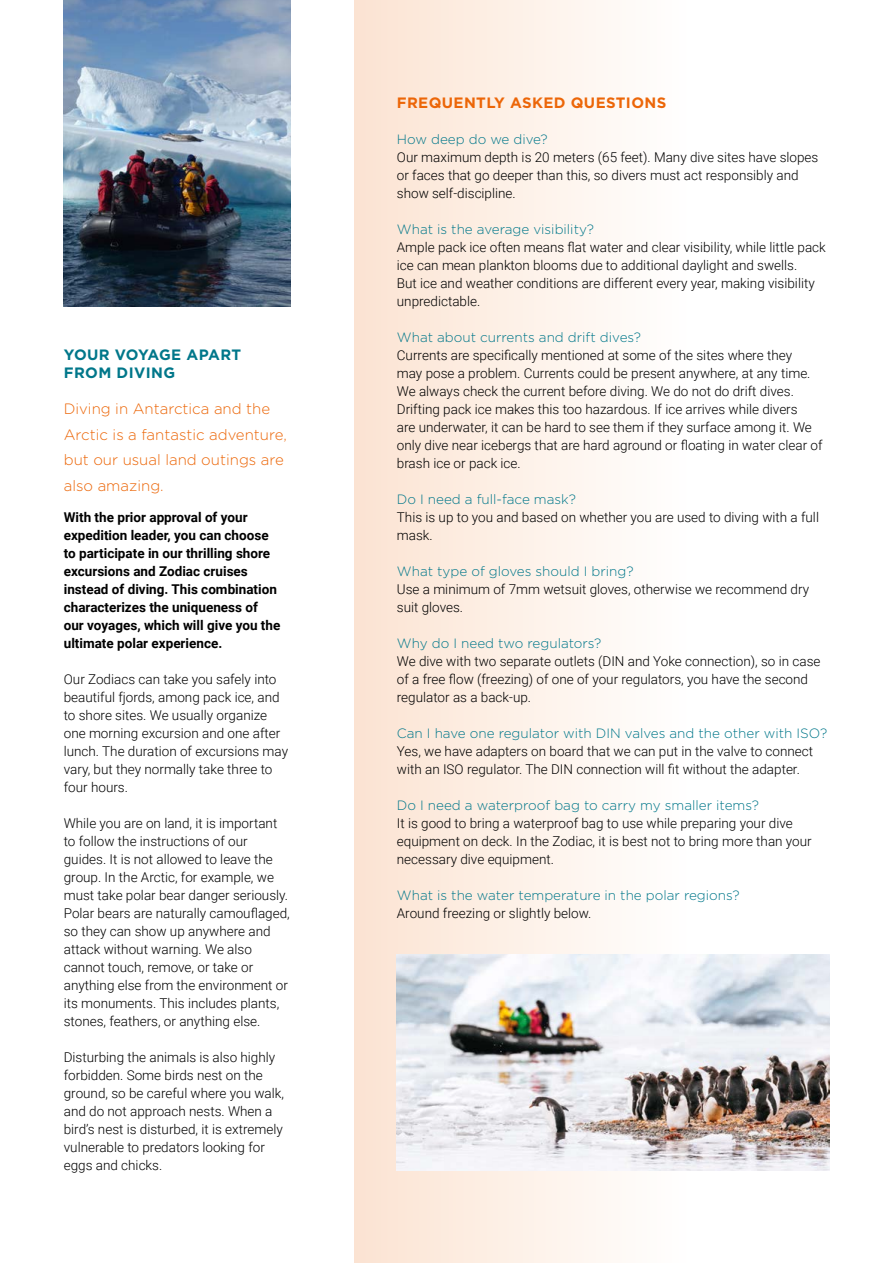
<style>
.page{position:relative;width:893px;height:1263px;background:#fff}
.page>*{position:absolute;margin:0;border:0;box-sizing:border-box;transform-origin:0 0}
.t1{font:300 15px/25.5px "Gotham Rounded";color:#ec6608}
.t2{font:700 15px/18px "Gotham";letter-spacing:.025em;color:#00778a}
.t3{font:700 15px "Gotham";letter-spacing:.025em;color:#ec6608}
.t4{font:300 13.5px/18px "Roboto";color:#000}
.t5{font:300 13.5px "Gotham";color:#00778a}
.t6{font:700 13.5px/18px "Roboto";color:#000}
</style>
<div class="page">
<div style="left:354px;top:0;width:362px;height:1263px;background:linear-gradient(to right,#fbe3d2,#fff)"></div>
<img style="left:64px;top:0;width:227px;height:306px">
<img style="left:397px;top:954px;width:432px;height:216px">
<p class="t2" style="left:64px;top:345px;width:179px">YOUR VOYAGE APART<br>FROM DIVING</p>
<p class="t1" style="left:64px;top:395px;width:224px">Diving in Antarctica and the<br>Arctic is a fantastic adventure, but our usual land outings are also amazing.</p>
<p class="t6" style="left:64px;top:508px;width:218px">With the prior approval of your expedition leader, you can choose to participate in our thrilling shore excursions and Zodiac cruises instead of diving. This combination characterizes the uniqueness of our voyages, which will give you the ultimate polar experience.</p>
<p class="t4" style="left:64px;top:670px;width:226px">Our Zodiacs can take you safely into beautiful fjords, among pack ice, and to shore sites. We usually organize one morning excursion and one after lunch. The duration of excursions may vary, but they normally take three to four hours.</p>
<p class="t4" style="left:64px;top:814px;width:228px">While you are on land, it is important to follow the instructions of our guides. It is not allowed to leave the group. In the Arctic, for example, we must take polar bear danger seriously.<br>Polar bears are naturally camouflaged, so they can show up anywhere and attack without warning. We also cannot touch, remove, or take or anything else from the environment or its monuments. This includes plants, stones, feathers, or anything else.</p>
<p class="t4" style="left:64px;top:1048px;width:222px">Disturbing the animals is also highly forbidden. Some birds nest on the ground, so be careful where you walk, and do not approach nests. When a bird’s nest is disturbed, it is extremely vulnerable to predators looking for eggs and chicks.</p>
<p class="t3" style="left:397px;top:94px;width:271px">FREQUENTLY ASKED QUESTIONS</p>
<p class="t5" style="left:397px;top:132px;width:152px">How deep do we dive?</p>
<p class="t4" style="left:397px;top:148px;width:423px">Our maximum depth is 20 meters (65 feet). Many dive sites have slopes or faces that go deeper than this, so divers must act responsibly and show self-discipline.</p>
<p class="t5" style="left:397px;top:222px;width:199px">What is the average visibility?</p>
<p class="t4" style="left:397px;top:238px;width:430px">Ample pack ice often means flat water and clear visibility, while little pack ice can mean plankton blooms due to additional daylight and swells.<br>But ice and weather conditions are different every year, making visibility unpredictable.</p>
<p class="t5" style="left:397px;top:330px;width:246px">What about currents and drift dives?</p>
<p class="t4" style="left:397px;top:346px;width:427px">Currents are specifically mentioned at some of the sites where they<br>may pose a problem. Currents could be present anywhere, at any time.<br>We always check the current before diving. We do not do drift dives.<br>Drifting pack ice makes this too hazardous. If ice arrives while divers<br>are underwater, it can be hard to see them if they surface among it. We only dive near icebergs that are hard aground or floating in water clear of brash ice or pack ice.</p>
<p class="t5" style="left:397px;top:492px;width:181px">Do I need a full-face mask?</p>
<p class="t4" style="left:397px;top:508px;width:424px">This is up to you and based on whether you are used to diving with a full mask.</p>
<p class="t5" style="left:397px;top:564px;width:238px">What type of gloves should I bring?</p>
<p class="t4" style="left:397px;top:580px;width:414px">Use a minimum of 7mm wetsuit gloves, otherwise we recommend dry suit gloves.</p>
<p class="t5" style="left:397px;top:636px;width:206px">Why do I need two regulators?</p>
<p class="t4" style="left:397px;top:652px;width:425px">We dive with two separate outlets (DIN and Yoke connection), so in case of a free flow (freezing) of one of your regulators, you have the second regulator as a back-up.</p>
<p class="t5" style="left:397px;top:726px;width:432px">Can I have one regulator with DIN valves and the other with ISO?</p>
<p class="t4" style="left:397px;top:742px;width:418px">Yes, we have adapters on board that we can put in the valve to connect with an ISO regulator. The DIN connection will fit without the adapter.</p>
<p class="t5" style="left:397px;top:798px;width:363px">Do I need a waterproof bag to carry my smaller items?</p>
<p class="t4" style="left:397px;top:814px;width:416px">It is good to bring a waterproof bag to use while preparing your dive equipment on deck. In the Zodiac, it is best not to bring more than your necessary dive equipment.</p>
<p class="t5" style="left:397px;top:888px;width:344px">What is the water temperature in the polar regions?</p>
<p class="t4" style="left:397px;top:904px;width:196px">Around freezing or slightly below.</p>
</div>
